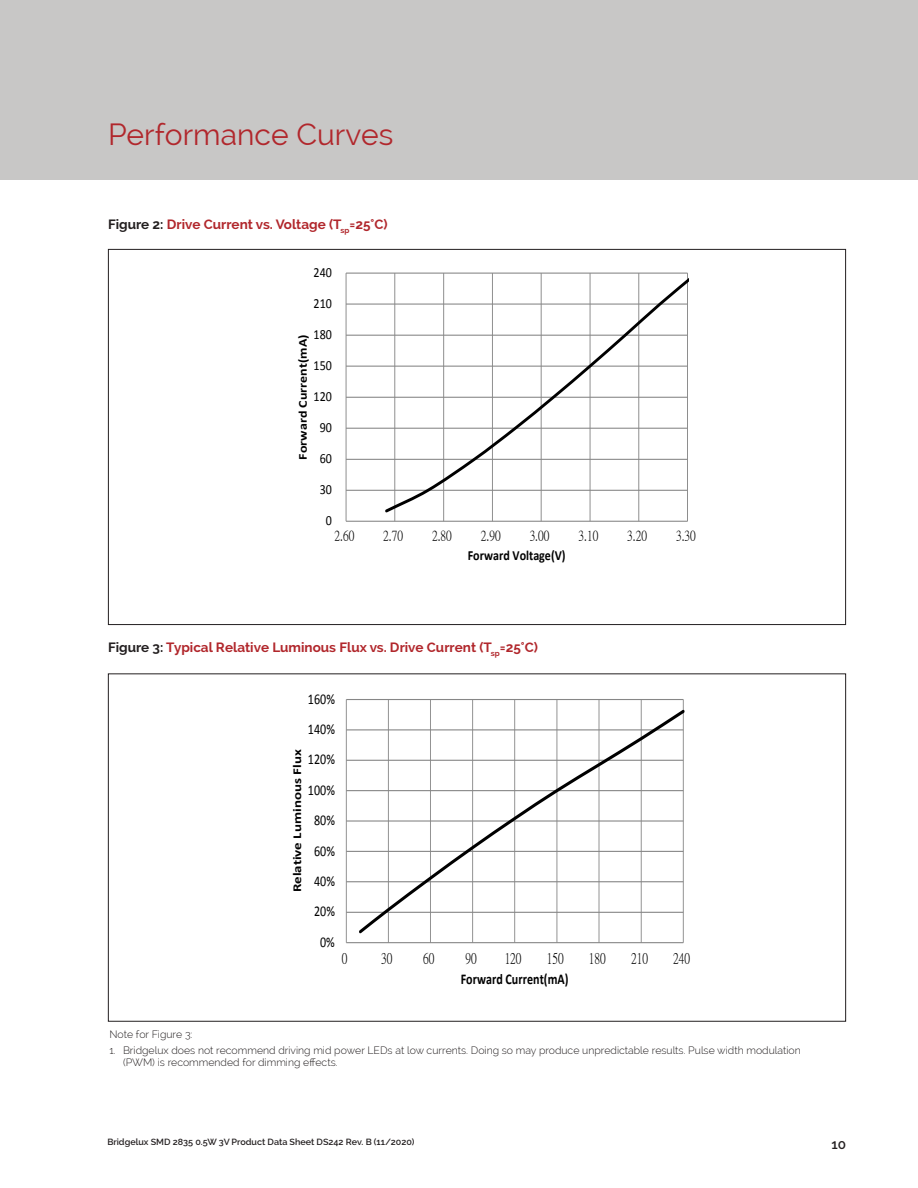
<style>
.page{position:relative;width:918px;height:1188px;background:#fff}
.page>*{position:absolute;margin:0;border:0;box-sizing:border-box;transform-origin:0 0}
.section_header{font:30px "Raleway";color:#b1272c}
.t1{font:14.85px "Calibri";color:#000;scale:.81 1}
.t2{font:14.85px "P Ming Li U";color:#000;scale:.81 1}
.t3{font:700 14.85px "Calibri";letter-spacing:.005em;color:#000;scale:.81 1}
.t4{font:13.95px "P Ming Li U";color:#000;scale:.86 1}
.t5{font:13.95px "Calibri";color:#000;scale:.86 1}
.t6{font:700 13.95px "Calibri";color:#000;scale:.86 1}
.main_text_block{font:700 13.5px "Raleway";color:#b1272c}
.t7{font:600 13.5px "Raleway";color:#231f20}
.t8{font:700 12px "Calibri";letter-spacing:.005em;color:#000;scale:1.24 1}
.t9{font:700 12px "Calibri";letter-spacing:.005em;color:#000;scale:1.16 1}
.main_text_block-2{font:300 10.5px/12px "Raleway";color:#231f20}
.t10{font:600 9px "Raleway";color:#231f20}
.s1{color:#231f20}
</style>
<div class="page">
<div style="left:0;top:0;width:918px;height:180px;background:#c8c7c6"></div>
<hr style="left:346px;top:490px;width:342px;height:1px;background:#868686">
<hr style="left:346px;top:459px;width:342px;height:1px;background:#868686">
<hr style="left:346px;top:428px;width:342px;height:1px;background:#868686">
<hr style="left:346px;top:397px;width:342px;height:1px;background:#868686">
<hr style="left:346px;top:366px;width:342px;height:1px;background:#868686">
<hr style="left:346px;top:335px;width:342px;height:1px;background:#868686">
<hr style="left:346px;top:304px;width:342px;height:1px;background:#868686">
<hr style="left:346px;top:273px;width:342px;height:1px;background:#868686">
<hr style="left:394px;top:273px;width:1px;height:248px;background:#868686">
<hr style="left:443px;top:273px;width:1px;height:248px;background:#868686">
<hr style="left:492px;top:273px;width:1px;height:248px;background:#868686">
<hr style="left:541px;top:273px;width:1px;height:248px;background:#868686">
<hr style="left:590px;top:273px;width:1px;height:248px;background:#868686">
<hr style="left:638px;top:273px;width:1px;height:248px;background:#868686">
<hr style="left:687px;top:273px;width:1px;height:248px;background:#868686">
<hr style="left:346px;top:273px;width:1px;height:248px;background:#868686">
<hr style="left:346px;top:521px;width:342px;height:1px;background:#868686">
<svg style="left:383px;top:273px;width:305px;height:242px"></svg>
<hr style="left:346px;top:912px;width:337px;height:1px;background:#868686">
<hr style="left:346px;top:881px;width:337px;height:1px;background:#868686">
<hr style="left:346px;top:851px;width:337px;height:1px;background:#868686">
<hr style="left:346px;top:821px;width:337px;height:1px;background:#868686">
<hr style="left:346px;top:790px;width:337px;height:1px;background:#868686">
<hr style="left:346px;top:760px;width:337px;height:1px;background:#868686">
<hr style="left:346px;top:729px;width:337px;height:1px;background:#868686">
<hr style="left:346px;top:699px;width:337px;height:1px;background:#868686">
<hr style="left:388px;top:700px;width:1px;height:243px;background:#868686">
<hr style="left:430px;top:700px;width:1px;height:243px;background:#868686">
<hr style="left:472px;top:700px;width:1px;height:243px;background:#868686">
<hr style="left:514px;top:700px;width:1px;height:243px;background:#868686">
<hr style="left:556px;top:700px;width:1px;height:243px;background:#868686">
<hr style="left:599px;top:700px;width:1px;height:243px;background:#868686">
<hr style="left:641px;top:700px;width:1px;height:243px;background:#868686">
<hr style="left:683px;top:700px;width:1px;height:243px;background:#868686">
<hr style="left:346px;top:700px;width:1px;height:243px;background:#868686">
<hr style="left:346px;top:942px;width:337px;height:1px;background:#868686">
<svg style="left:357px;top:707px;width:327px;height:229px"></svg>
<p class="section_header" style="left:108px;top:117px;width:287px">Performance Curves</p>
<p class="main_text_block" style="left:108px;top:216px;width:281px"><span class="s1">Figure 2:</span> Drive Current vs. Voltage (T<sub>sp</sub>=25°C)</p>
<p class="t5" style="left:314px;top:264px;width:23px">240</p>
<p class="t5" style="left:314px;top:295px;width:23px">210</p>
<p class="t5" style="left:314px;top:326px;width:23px">180</p>
<p class="t9" style="left:295px;top:460px;width:109px;rotate:-90deg">Forward Current(mA)</p>
<p class="t5" style="left:314px;top:357px;width:23px">150</p>
<p class="t5" style="left:314px;top:388px;width:23px">120</p>
<p class="t5" style="left:320px;top:419px;width:16px">90</p>
<p class="t5" style="left:320px;top:450px;width:16px">60</p>
<p class="t5" style="left:320px;top:481px;width:16px">30</p>
<p class="t5" style="left:326px;top:512px;width:9px">0</p>
<p class="t4" style="left:334px;top:529px;width:25px">2.60</p>
<p class="t4" style="left:383px;top:529px;width:25px">2.70</p>
<p class="t4" style="left:432px;top:529px;width:25px">2.80</p>
<p class="t4" style="left:481px;top:529px;width:25px">2.90</p>
<p class="t4" style="left:530px;top:529px;width:25px">3.00</p>
<p class="t4" style="left:578px;top:529px;width:25px">3.10</p>
<p class="t4" style="left:627px;top:529px;width:25px">3.20</p>
<p class="t4" style="left:676px;top:529px;width:25px">3.30</p>
<p class="t6" style="left:468px;top:547px;width:115px">Forward Voltage(V)</p>
<p class="main_text_block" style="left:108px;top:639px;width:431px"><span class="s1">Figure 3:</span> Typical Relative Luminous Flux vs. Drive Current (T<sub>sp</sub>=25°C)</p>
<p class="t1" style="left:308px;top:689px;width:35px">160%</p>
<p class="t1" style="left:308px;top:720px;width:35px">140%</p>
<p class="t8" style="left:289px;top:892px;width:117px;rotate:-90deg">Relative Luminous Flux</p>
<p class="t1" style="left:308px;top:750px;width:35px">120%</p>
<p class="t1" style="left:308px;top:780px;width:35px">100%</p>
<p class="t1" style="left:314px;top:811px;width:27px">80%</p>
<p class="t1" style="left:314px;top:841px;width:27px">60%</p>
<p class="t1" style="left:314px;top:872px;width:27px">40%</p>
<p class="t1" style="left:314px;top:902px;width:27px">20%</p>
<p class="t1" style="left:320px;top:932px;width:20px">0%</p>
<p class="t2" style="left:342px;top:951px;width:8px">0</p>
<p class="t2" style="left:381px;top:951px;width:15px">30</p>
<p class="t2" style="left:423px;top:951px;width:15px">60</p>
<p class="t2" style="left:465px;top:951px;width:15px">90</p>
<p class="t2" style="left:505px;top:951px;width:22px">120</p>
<p class="t2" style="left:547px;top:951px;width:22px">150</p>
<p class="t2" style="left:589px;top:951px;width:22px">180</p>
<p class="t2" style="left:631px;top:951px;width:22px">210</p>
<p class="t2" style="left:673px;top:951px;width:22px">240</p>
<p class="t3" style="left:461px;top:970px;width:135px">Forward Current(mA)</p>
<p class="main_text_block-2" style="left:110px;top:1028px;width:85px">Note for Figure 3:</p>
<p class="main_text_block-2" style="left:123px;top:1044px;width:679px;text-indent:-14px">1. Bridgelux does not recommend driving mid power LEDs at low currents. Doing so may produce unpredictable results. Pulse width modulation (PWM) is recommended for dimming effects.</p>
<p class="t10" style="left:107px;top:1137px;width:309px">Bridgelux SMD 2835 0.5W 3V Product Data Sheet DS242 Rev. B (11/2020)</p>
<p class="t7" style="left:831px;top:1136px;width:16px">10</p>
</div>
